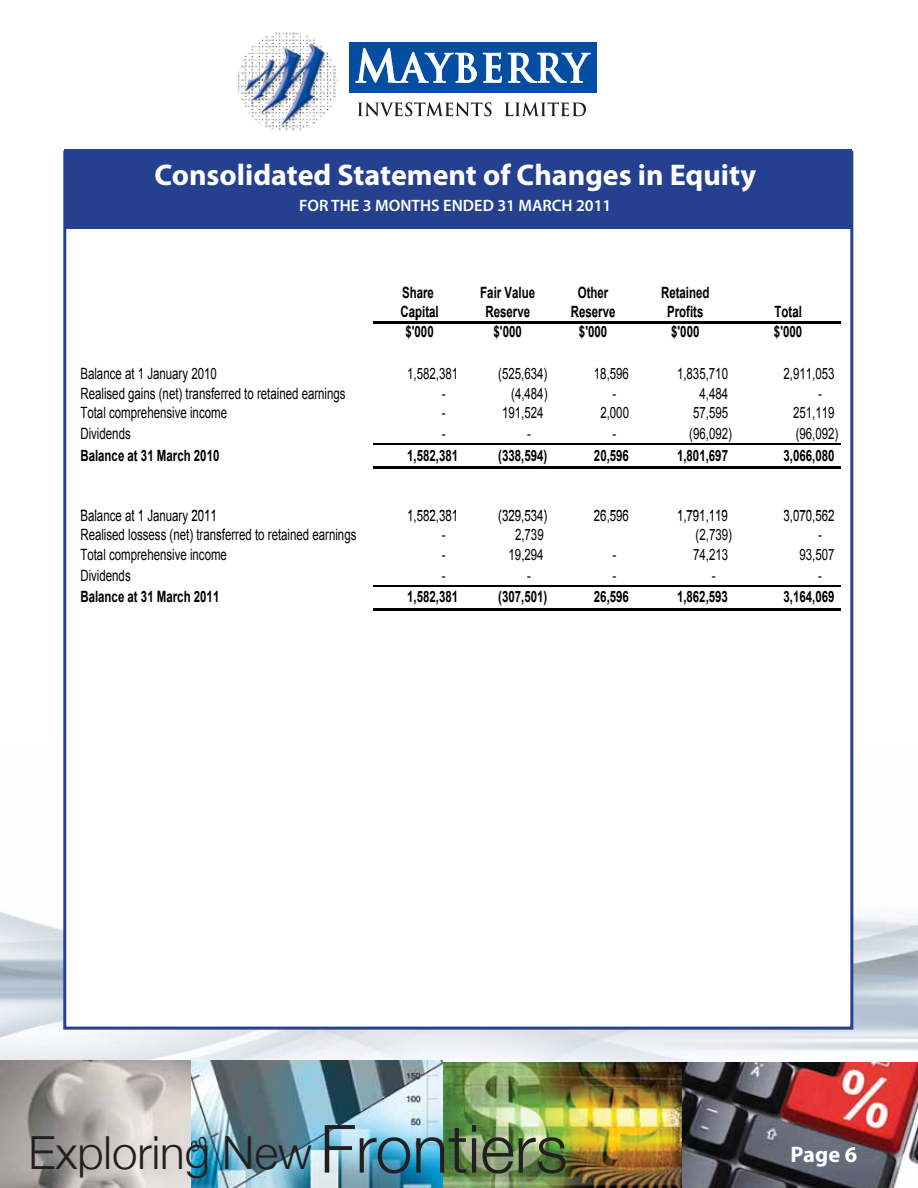
<style>
.page{position:relative;width:918px;height:1188px;background:#fff}
.page>*{position:absolute;margin:0;border:0;box-sizing:border-box;transform-origin:0 0}
.t1{font:300 45.75px "Helvetica Neue";color:#231f20}
.t2{font:700 30px "Myriad Pro";color:#fff}
.t3{font:700 22.5px "Myriad Pro";color:#fff}
.t4{font:600 16.5px "Myriad Pro";color:#fff}
.t5{font:15.6px "Arial";color:#000;scale:.74 1}
.t6{font:700 15.6px "Arial";color:#000;scale:.74 1}
.s1{font-size:66.6px}
</style>
<div class="page">
<img style="left:0;top:748px;width:918px;height:314px">
<img style="left:0;top:1061px;width:443px;height:127px">
<img style="left:682px;top:1062px;width:236px;height:126px">
<img style="left:441px;top:1062px;width:241px;height:126px">
<img style="left:238px;top:32px;width:100px;height:99px">
<div style="left:349px;top:42px;width:248px;height:51px;background:#034ea2"></div>
<svg style="left:358px;top:102px;width:134px;height:14px"></svg>
<svg style="left:504px;top:102px;width:82px;height:14px"></svg>
<svg style="left:355px;top:48px;width:122px;height:35px"></svg>
<svg style="left:483px;top:52px;width:108px;height:31px"></svg>
<div style="left:63px;top:151px;width:790px;height:879px;background:#fff;border:3px solid #25408f"></div>
<div style="left:65px;top:149px;width:787px;height:80px;background:#25408f"></div>
<hr style="left:374px;top:321px;width:467px;height:3px;background:#000">
<hr style="left:374px;top:443px;width:467px;height:2px;background:#000">
<hr style="left:374px;top:466px;width:467px;height:3px;background:#000">
<hr style="left:374px;top:585px;width:467px;height:1px;background:#000">
<hr style="left:374px;top:608px;width:467px;height:3px;background:#000">
<h2 class="t2" style="left:154px;top:155px;width:603px">Consolidated Statement of Changes in Equity</h2>
<p class="t4" style="left:299px;top:195px;width:314px">FOR THE 3 MONTHS ENDED 31 MARCH 2011</p>
<p class="t6" style="left:402px;top:282px;width:45px">Share</p>
<p class="t6" style="left:480px;top:282px;width:76px">Fair Value</p>
<p class="t6" style="left:578px;top:282px;width:43px">Other</p>
<p class="t6" style="left:661px;top:282px;width:67px">Retained</p>
<p class="t6" style="left:401px;top:301px;width:53px">Capital</p>
<p class="t6" style="left:486px;top:301px;width:62px">Reserve</p>
<p class="t6" style="left:571px;top:301px;width:62px">Reserve</p>
<p class="t6" style="left:667px;top:301px;width:51px">Profits</p>
<p class="t6" style="left:775px;top:301px;width:39px">Total</p>
<p class="t6" style="left:405px;top:322px;width:40px">$'000</p>
<p class="t6" style="left:494px;top:322px;width:40px">$'000</p>
<p class="t6" style="left:579px;top:322px;width:40px">$'000</p>
<p class="t6" style="left:671px;top:322px;width:40px">$'000</p>
<p class="t6" style="left:774px;top:322px;width:40px">$'000</p>
<p class="t5" style="left:80px;top:364px;width:186px">Balance at 1 January 2010</p>
<p class="t5" style="left:407px;top:364px;width:70px">1,582,381</p>
<p class="t5" style="left:498px;top:364px;width:68px">(525,634)</p>
<p class="t5" style="left:594px;top:364px;width:49px">18,596</p>
<p class="t5" style="left:677px;top:364px;width:70px">1,835,710</p>
<p class="t5" style="left:783px;top:364px;width:70px">2,911,053</p>
<p class="t5" style="left:80px;top:383px;width:360px">Realised gains (net) transferred to retained earnings</p>
<p class="t5" style="left:442px;top:383px;width:7px">-</p>
<p class="t5" style="left:511px;top:383px;width:51px">(4,484)</p>
<p class="t5" style="left:613px;top:383px;width:7px">-</p>
<p class="t5" style="left:700px;top:383px;width:40px">4,484</p>
<p class="t5" style="left:818px;top:383px;width:7px">-</p>
<p class="t5" style="left:80px;top:402px;width:200px">Total comprehensive income</p>
<p class="t5" style="left:502px;top:402px;width:58px">191,524</p>
<p class="t5" style="left:442px;top:402px;width:7px">-</p>
<p class="t5" style="left:600px;top:402px;width:40px">2,000</p>
<p class="t5" style="left:693px;top:402px;width:49px">57,595</p>
<p class="t5" style="left:793px;top:402px;width:58px">251,119</p>
<p class="t5" style="left:80px;top:424px;width:70px">Dividends</p>
<p class="t5" style="left:442px;top:424px;width:7px">-</p>
<p class="t5" style="left:527px;top:424px;width:7px">-</p>
<p class="t5" style="left:613px;top:424px;width:7px">-</p>
<p class="t5" style="left:689px;top:424px;width:59px">(96,092)</p>
<p class="t5" style="left:796px;top:424px;width:59px">(96,092)</p>
<p class="t6" style="left:80px;top:445px;width:189px">Balance at 31 March 2010</p>
<p class="t6" style="left:407px;top:445px;width:70px">1,582,381</p>
<p class="t6" style="left:498px;top:445px;width:68px">(338,594)</p>
<p class="t6" style="left:594px;top:445px;width:49px">20,596</p>
<p class="t6" style="left:677px;top:445px;width:70px">1,801,697</p>
<p class="t6" style="left:783px;top:445px;width:70px">3,066,080</p>
<p class="t5" style="left:407px;top:505px;width:70px">1 582 381</p>
<p class="t5" style="left:498px;top:505px;width:68px">(329,534)</p>
<p class="t5" style="left:594px;top:505px;width:49px">26 596</p>
<p class="t5" style="left:80px;top:505px;width:186px">Balance at 1 January 2011</p>
<p class="t5" style="left:414px;top:505px;width:36px">, ,</p>
<p class="t5" style="left:607px;top:505px;width:6px">,</p>
<p class="t5" style="left:677px;top:505px;width:70px">1,791,119</p>
<p class="t5" style="left:783px;top:505px;width:70px">3,070,562</p>
<p class="t5" style="left:80px;top:525px;width:375px">Realised lossess (net) transferred to retained earnings</p>
<p class="t5" style="left:442px;top:525px;width:7px">-</p>
<p class="t5" style="left:515px;top:525px;width:40px">2,739</p>
<p class="t5" style="left:696px;top:525px;width:51px">(2,739)</p>
<p class="t5" style="left:818px;top:525px;width:7px">-</p>
<p class="t5" style="left:80px;top:544px;width:200px">Total comprehensive income</p>
<p class="t5" style="left:442px;top:544px;width:7px">-</p>
<p class="t5" style="left:509px;top:544px;width:49px">19,294</p>
<p class="t5" style="left:613px;top:544px;width:7px">-</p>
<p class="t5" style="left:693px;top:544px;width:49px">74,213</p>
<p class="t5" style="left:800px;top:544px;width:49px">93,507</p>
<p class="t5" style="left:80px;top:566px;width:70px">Dividends</p>
<p class="t5" style="left:442px;top:566px;width:7px">-</p>
<p class="t5" style="left:527px;top:566px;width:7px">-</p>
<p class="t5" style="left:613px;top:566px;width:7px">-</p>
<p class="t5" style="left:712px;top:566px;width:7px">-</p>
<p class="t5" style="left:818px;top:566px;width:7px">-</p>
<p class="t6" style="left:80px;top:586px;width:189px">Balance at 31 March 2011</p>
<p class="t6" style="left:407px;top:586px;width:70px">1,582,381</p>
<p class="t6" style="left:498px;top:586px;width:68px">(307,501)</p>
<p class="t6" style="left:594px;top:586px;width:49px">26,596</p>
<p class="t6" style="left:677px;top:586px;width:70px">1,862,593</p>
<p class="t6" style="left:783px;top:586px;width:70px">3,164,069</p>
<h1 class="t1" style="left:28px;top:1124px;width:541px">Exploring New <span class="s1">Frontiers</span></h1>
<h3 class="t3" style="left:791px;top:1140px;width:68px">Page 6</h3>
</div>
